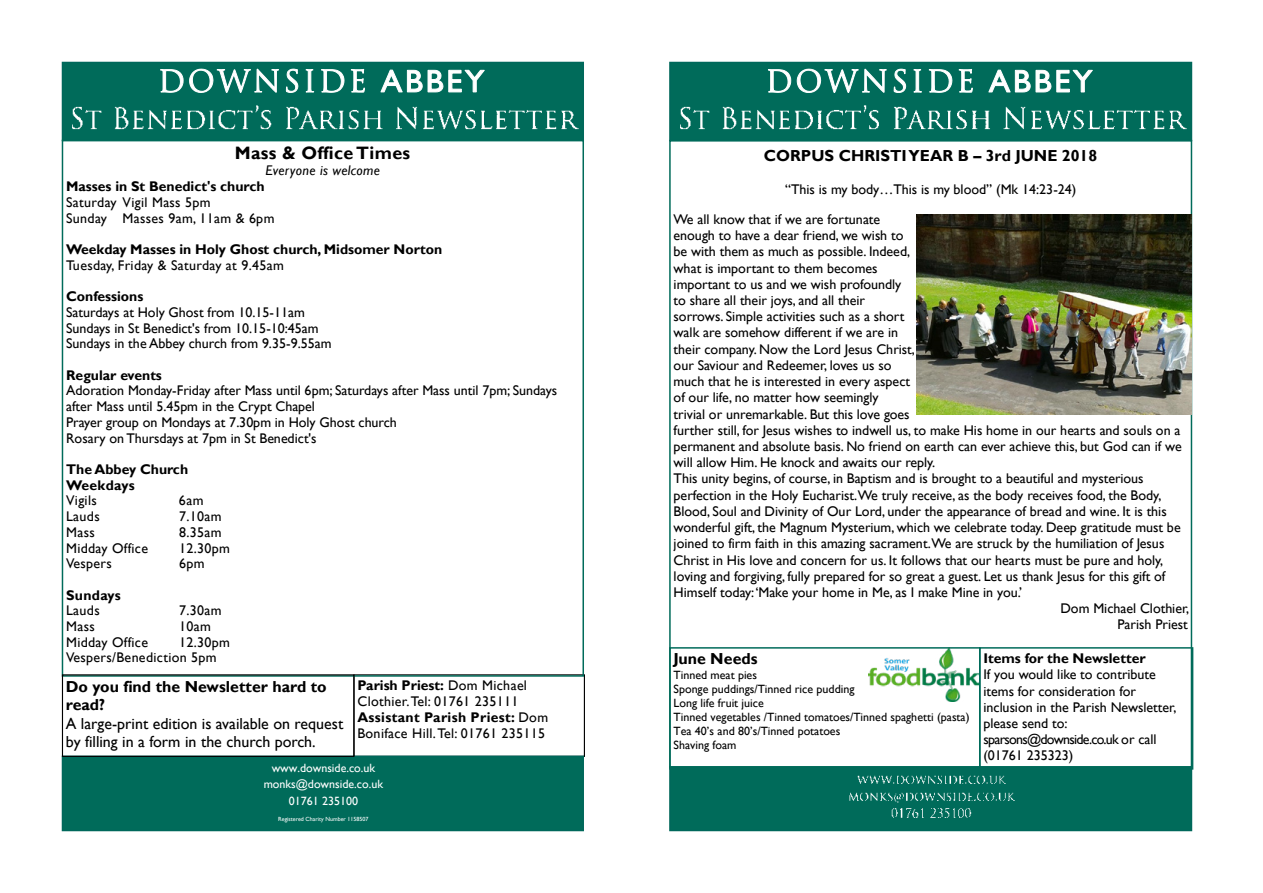
<style>
.page{position:relative;width:1263px;height:893px;background:#fff}
.page>*{position:absolute;margin:0;border:0;box-sizing:border-box;transform-origin:0 0}
.t1{font:700 18px "Gill Sans";letter-spacing:.02em;color:#000}
.t2{font:700 15.9px/18.5px "Gill Sans";color:#000}
.t3{font:15.9px/18.5px "Gill Sans";color:#000}
.t4{font:14.1px "Gill Sans";color:#000}
.t5{font:13.95px/16.2px "Gill Sans";color:#000}
.t6{font:13.95px/16.2px "Gill Sans";letter-spacing:.025em;color:#000}
.t7{font:700 13.95px/15.8px "Gill Sans";color:#000}
.t8{font:13.95px "Gill Sans";letter-spacing:.02em;color:#000}
.t9{font:italic 13.95px "Gill Sans";letter-spacing:.025em;color:#000}
.t10{font:700 13.95px "Gill Sans";letter-spacing:.025em;color:#000}
.t11{font:12px/14px "Gill Sans";color:#000}
.t12{font:12px/16.5px "Gill Sans";color:#fff;text-align:center}
.t13{font:6px "Gill Sans";color:#fff}
.s1{font-weight:700}
</style>
<div class="page">
<div style="left:670px;top:62px;width:521px;height:79px;background:#006b5a"></div>
<div style="left:670px;top:767px;width:521px;height:63px;background:#006b5a"></div>
<div style="left:669px;top:766px;width:523px;height:65px;border:1px solid #00685b"></div>
<svg style="left:768px;top:70px;width:23px;height:22px"></svg>
<svg style="left:797px;top:69px;width:89px;height:24px"></svg>
<svg style="left:894px;top:69px;width:12px;height:24px"></svg>
<svg style="left:914px;top:70px;width:7px;height:22px"></svg>
<svg style="left:929px;top:70px;width:23px;height:22px"></svg>
<svg style="left:959px;top:69px;width:13px;height:23px"></svg>
<svg style="left:989px;top:70px;width:41px;height:22px"></svg>
<svg style="left:1036px;top:70px;width:15px;height:22px"></svg>
<svg style="left:1057px;top:70px;width:35px;height:22px"></svg>
<img style="left:680px;top:101px;width:513px;height:35px">
<img style="left:858px;top:775px;width:148px;height:9px">
<img style="left:849px;top:792px;width:166px;height:11px">
<img style="left:892px;top:808px;width:80px;height:10px">
<div style="left:669px;top:647px;width:311px;height:123px;border:1px solid #006b5a"></div>
<img style="left:868px;top:648px;width:111px;height:53px">
<div style="left:979px;top:647px;width:214px;height:123px;border:1px solid #006b5a"></div>
<img style="left:916px;top:214px;width:275px;height:200px">
<div style="left:353px;top:674px;width:232px;height:83px;border:1px solid #000"></div>
<div style="left:62px;top:62px;width:521px;height:78px;background:#006b5a"></div>
<div style="left:62px;top:756px;width:521px;height:74px;background:#006b5a"></div>
<div style="left:62px;top:756px;width:522px;height:75px;border:1px solid #00685b"></div>
<svg style="left:160px;top:69px;width:23px;height:23px"></svg>
<svg style="left:189px;top:69px;width:90px;height:23px"></svg>
<svg style="left:286px;top:69px;width:12px;height:23px"></svg>
<svg style="left:306px;top:70px;width:8px;height:22px"></svg>
<svg style="left:321px;top:70px;width:23px;height:22px"></svg>
<svg style="left:351px;top:69px;width:13px;height:23px"></svg>
<svg style="left:381px;top:70px;width:41px;height:22px"></svg>
<svg style="left:428px;top:70px;width:15px;height:22px"></svg>
<svg style="left:449px;top:70px;width:35px;height:22px"></svg>
<img style="left:72px;top:101px;width:512px;height:34px">
<div style="left:62px;top:674px;width:292px;height:83px;border:1px solid #000"></div>
<p class="t1" style="left:235px;top:142px;width:177px">Mass &amp; Office Times</p>
<p class="t9" style="left:265px;top:163px;width:116px">Everyone is welcome</p>
<p class="t7" style="left:66px;top:179px;width:200px">Masses in St Benedict's church</p>
<p class="t6" style="left:66px;top:194px;width:210px;line-height:15.8px">Saturday Vigil Mass 5pm<br>Sunday Masses 9am, 11am &amp; 6pm</p>
<p class="t7" style="left:66px;top:242px;width:378px">Weekday Masses in Holy Ghost church, Midsomer Norton</p>
<p class="t6" style="left:66px;top:257px;width:219px">Tuesday, Friday &amp; Saturday at 9.45am</p>
<p class="t7" style="left:66px;top:289px;width:79px">Confessions</p>
<p class="t5" style="left:66px;top:305px;width:267px;line-height:15.8px">Saturdays at Holy Ghost from 10.15-11am<br>Sundays in St Benedict's from 10.15-10:45am<br>Sundays in the Abbey church from 9.35-9.55am</p>
<p class="t7" style="left:66px;top:367px;width:97px">Regular events</p>
<p class="t5" style="left:66px;top:383px;width:493px;line-height:15.8px">Adoration Monday-Friday after Mass until 6pm; Saturdays after Mass until 7pm; Sundays after Mass until 5.45pm in the Crypt Chapel</p>
<p class="t4" style="left:66px;top:414px;width:332px">Prayer group on Mondays at 7.30pm in Holy Ghost church</p>
<p class="t5" style="left:66px;top:430px;width:252px">Rosary on Thursdays at 7pm in St Benedict's</p>
<p class="t7" style="left:66px;top:462px;width:124px">The Abbey Church<br>Weekdays</p>
<p class="t5" style="left:66px;top:493px;width:32px">Vigils</p>
<p class="t5" style="left:179px;top:493px;width:26px">6am</p>
<p class="t5" style="left:66px;top:508px;width:35px">Lauds</p>
<p class="t5" style="left:179px;top:508px;width:44px">7.10am</p>
<p class="t5" style="left:66px;top:524px;width:30px">Mass</p>
<p class="t5" style="left:179px;top:524px;width:44px">8.35am</p>
<p class="t8" style="left:66px;top:540px;width:83px">Midday Office</p>
<p class="t5" style="left:179px;top:540px;width:52px">12.30pm</p>
<p class="t6" style="left:66px;top:556px;width:47px">Vespers</p>
<p class="t5" style="left:179px;top:556px;width:27px">6pm</p>
<p class="t10" style="left:66px;top:586px;width:56px">Sundays</p>
<p class="t5" style="left:66px;top:603px;width:35px">Lauds</p>
<p class="t5" style="left:179px;top:603px;width:44px">7.30am</p>
<p class="t5" style="left:66px;top:618px;width:30px">Mass</p>
<p class="t5" style="left:179px;top:618px;width:33px">10am</p>
<p class="t8" style="left:66px;top:634px;width:83px">Midday Office</p>
<p class="t6" style="left:66px;top:634px;width:165px;line-height:15.8px;text-indent:113px">12.30pm<br>Vespers/Benediction 5pm</p>
<p class="t2" style="left:66px;top:677px;width:262px">Do you find the Newsletter hard to read?</p>
<p class="t3" style="left:66px;top:714px;width:279px">A large-print edition is available on request by filling in a form in the church porch.</p>
<p class="t6" style="left:357px;top:677px;width:192px"><span class="s1">Parish Priest:</span> Dom Michael<br>Clothier. Tel: 01761 235111<br><span class="s1">Assistant Parish Priest:</span> Dom<br>Boniface Hill. Tel: 01761 235115</p>
<p class="t12" style="left:264px;top:760px;width:121px">www.downside.co.uk monks@downside.co.uk<br>01761 235100</p>
<p class="t13" style="left:278px;top:816px;width:92px">Registered Charity Number 1158507</p>
<p class="t2" style="left:764px;top:147px;width:335px">CORPUS CHRISTI YEAR B – 3rd JUNE 2018</p>
<p class="t5" style="left:673px;top:175px;width:404px;line-height:29.5px;text-indent:111px">“This is my body…This is my blood” (Mk 14:23-24)<br>We all know that if we are fortunate</p>
<p class="t5" style="left:673px;top:228px;width:232px">enough to have a dear friend, we wish to</p>
<p class="t4" style="left:673px;top:243px;width:238px">be with them as much as possible. Indeed,</p>
<p class="t5" style="left:673px;top:260px;width:206px">what is important to them becomes</p>
<p class="t5" style="left:673px;top:276px;width:229px">important to us and we wish profoundly</p>
<p class="t5" style="left:673px;top:293px;width:193px">to share all their joys, and all their</p>
<p class="t5" style="left:673px;top:309px;width:232px">sorrows. Simple activities such as a short</p>
<p class="t5" style="left:673px;top:325px;width:226px">walk are somehow different if we are in</p>
<p class="t5" style="left:673px;top:341px;width:243px">their company. Now the Lord Jesus Christ,</p>
<p class="t5" style="left:673px;top:357px;width:219px">our Saviour and Redeemer, loves us so</p>
<p class="t5" style="left:673px;top:374px;width:238px">much that he is interested in every aspect</p>
<p class="t5" style="left:673px;top:390px;width:207px">of our life, no matter how seemingly</p>
<p class="t5" style="left:673px;top:406px;width:238px">trivial or unremarkable. But this love goes</p>
<p class="t5" style="left:673px;top:422px;width:508px">further still, for Jesus wishes to indwell us, to make His home in our hearts and souls on a</p>
<p class="t5" style="left:673px;top:438px;width:510px">permanent and absolute basis. No friend on earth can ever achieve this, but God can if we</p>
<p class="t5" style="left:673px;top:455px;width:263px">will allow Him. He knock and awaits our reply.</p>
<p class="t5" style="left:673px;top:471px;width:472px">This unity begins, of course, in Baptism and is brought to a beautiful and mysterious</p>
<p class="t5" style="left:673px;top:487px;width:489px">perfection in the Holy Eucharist.We truly receive, as the body receives food, the Body,</p>
<p class="t5" style="left:673px;top:503px;width:495px">Blood, Soul and Divinity of Our Lord, under the appearance of bread and wine. It is this</p>
<p class="t5" style="left:673px;top:520px;width:509px">wonderful gift, the Magnum Mysterium, which we celebrate today. Deep gratitude must be</p>
<p class="t5" style="left:673px;top:536px;width:492px">joined to firm faith in this amazing sacrament.We are struck by the humiliation of Jesus</p>
<p class="t5" style="left:673px;top:552px;width:491px">Christ in His love and concern for us. It follows that our hearts must be pure and holy,</p>
<p class="t5" style="left:673px;top:568px;width:493px">loving and forgiving, fully prepared for so great a guest. Let us thank Jesus for this gift of</p>
<p class="t5" style="left:673px;top:584px;width:350px">Himself today: ‘Make your home in Me, as I make Mine in you.’</p>
<p class="t5" style="left:1060px;top:601px;width:130px">Dom Michael Clothier,</p>
<p class="t5" style="left:1117px;top:617px;width:72px">Parish Priest</p>
<p class="t2" style="left:673px;top:650px;width:86px">June Needs</p>
<p class="t11" style="left:673px;top:668px;width:297px">Tinned meat pies<br>Sponge puddings/Tinned rice pudding<br>Long life fruit juice<br>Tinned vegetables /Tinned tomatoes/Tinned spaghetti (pasta)<br>Tea 40’s and 80’s/Tinned potatoes<br>Shaving foam</p>
<p class="t7" style="left:983px;top:651px;width:164px">Items for the Newsletter</p>
<p class="t5" style="left:983px;top:667px;width:195px">If you would like to contribute items for consideration for inclusion in the Parish Newsletter, please send to: sparsons@downside.co.uk or call (01761 235323)</p>
</div>
